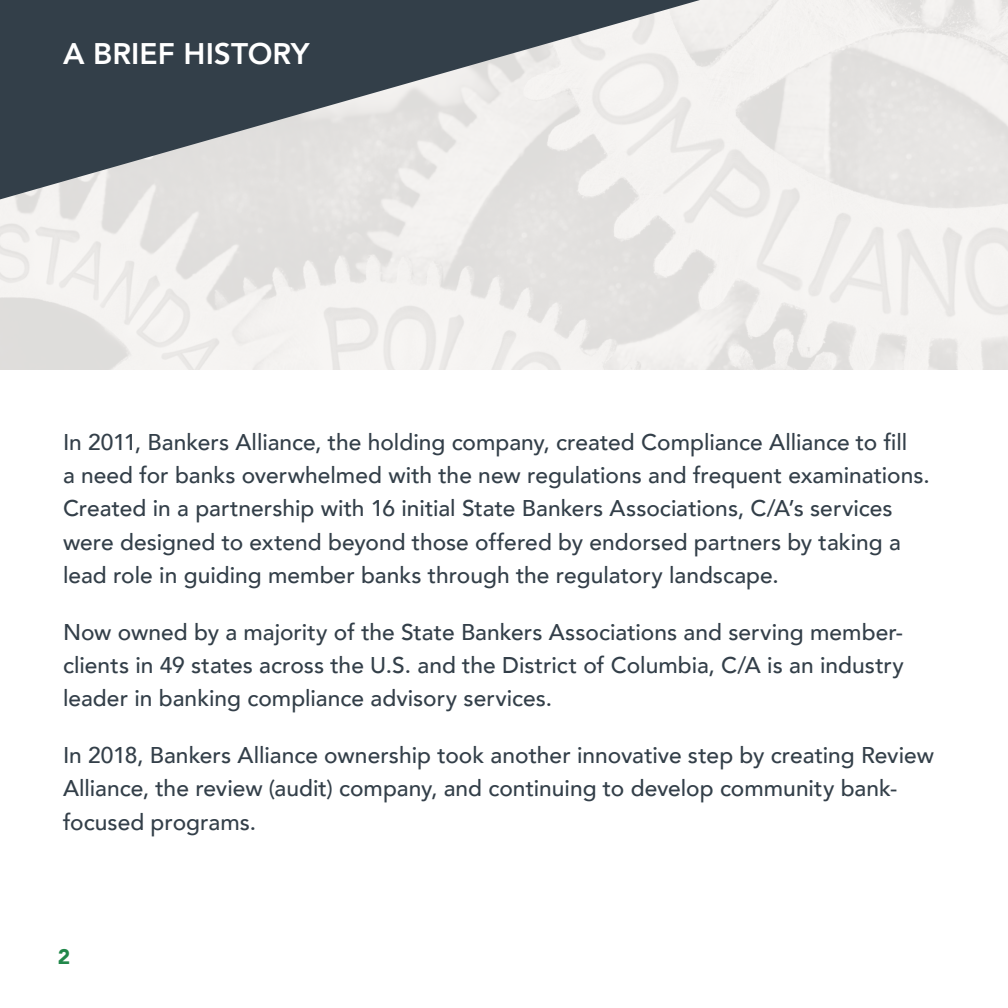
<style>
.page{position:relative;width:1008px;height:1008px;background:#fff}
.page>*{position:absolute;margin:0;border:0;box-sizing:border-box;transform-origin:0 0}
.t1{font:800 29.75px "Avenir";color:#fff}
.t2{font:500 22.75px/33.2px "Avenir";color:#333f49}
.t3{font:900 21px "Avenir";color:#21874a}
</style>
<div class="page">
<img style="left:0;top:0;width:1008px;height:369px">
<svg style="left:0;top:0;width:700px;height:199px"></svg>
<p class="t1" style="left:63px;top:30px;width:248px">A BRIEF HISTORY</p>
<p class="t2" style="left:63px;top:424px;width:868px">In 2011, Bankers Alliance, the holding company, created Compliance Alliance to fill<br>a need for banks overwhelmed with the new regulations and frequent examinations.<br>Created in a partnership with 16 initial State Bankers Associations, C/A’s services were designed to extend beyond those offered by endorsed partners by taking a lead role in guiding member banks through the regulatory landscape.</p>
<p class="t2" style="left:63px;top:614px;width:842px;text-align:justify">Now owned by a majority of the State Bankers Associations and serving member&shy;clients in 49 states across the U.S. and the District of Columbia, C/A is an industry leader in banking compliance advisory services.</p>
<p class="t2" style="left:63px;top:737px;width:873px">In 2018, Bankers Alliance ownership took another innovative step by creating Review<br>Alliance, the review (audit) company, and continuing to develop community bank&shy;focused programs.</p>
<p class="t3" style="left:58px;top:938px;width:14px">2</p>
</div>
